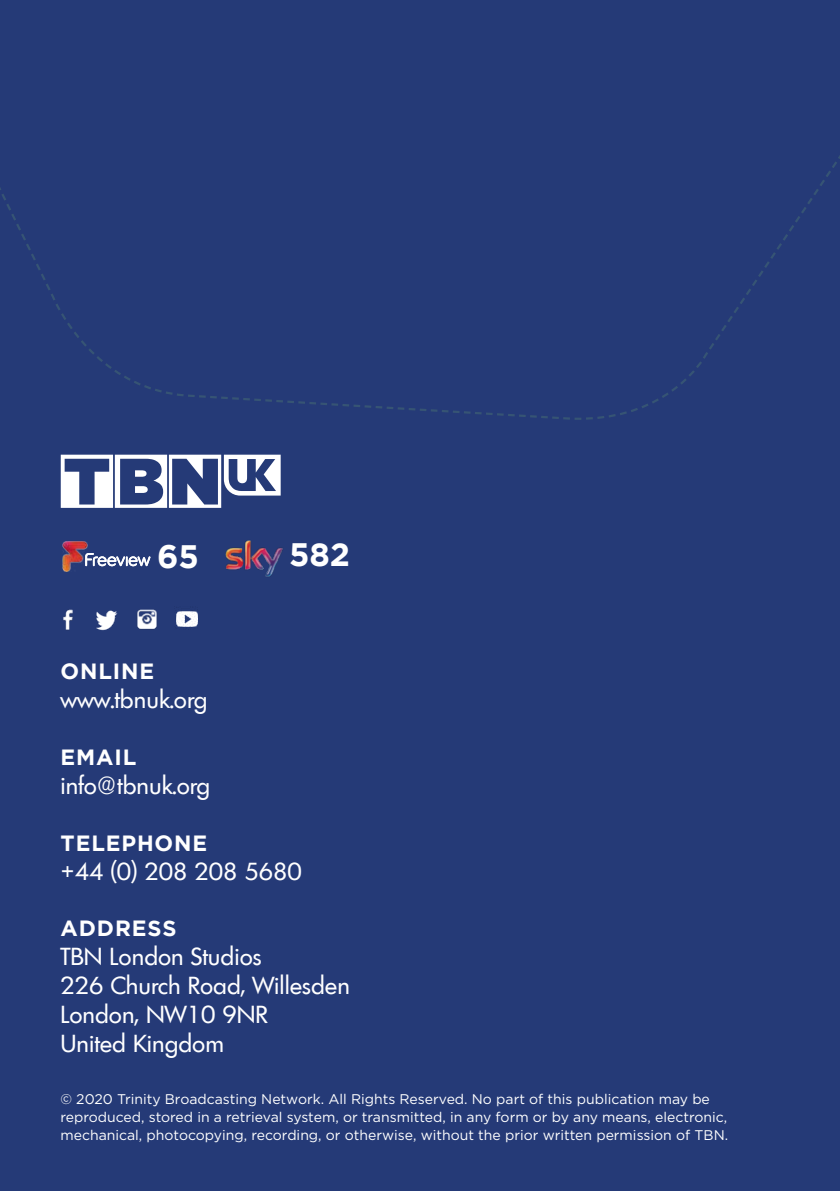
<style>
.page{position:relative;width:840px;height:1191px;background:#fff}
.page>*{position:absolute;margin:0;border:0;box-sizing:border-box;transform-origin:0 0}
.t1{font:700 32.4px "Gotham";color:#fff}
.t2{font:24px/28.8px "Limerick";color:#fff}
.t3{font:700 22px "Gotham";letter-spacing:.04em;color:#fff}
.t4{font:14px/18px "Gotham";color:#fff}
</style>
<div class="page">
<div style="left:0;top:0;width:839px;height:1191px;background:#253a77"></div>
<svg style="left:0;top:157px;width:839px;height:263px"></svg>
<svg style="left:61px;top:455px;width:219px;height:53px"></svg>
<img style="left:62px;top:542px;width:25px;height:30px">
<svg style="left:85px;top:553px;width:65px;height:13px"></svg>
<img style="left:225px;top:540px;width:58px;height:37px">
<img style="left:63px;top:609px;width:10px;height:21px">
<img style="left:137px;top:609px;width:20px;height:21px">
<img style="left:96px;top:610px;width:22px;height:21px">
<img style="left:176px;top:611px;width:22px;height:16px">
<h1 class="t1" style="left:157px;top:538px;width:43px">65</h1>
<h1 class="t1" style="left:289px;top:536px;width:63px">582</h1>
<h3 class="t3" style="left:61px;top:659px;width:95px">ONLINE</h3>
<h2 class="t2" style="left:60px;top:685px;width:148px">www.tbnuk.org</h2>
<h3 class="t3" style="left:61px;top:744px;width:77px">EMAIL</h3>
<h2 class="t2" style="left:60px;top:771px;width:151px">info@tbnuk.org</h2>
<h3 class="t3" style="left:61px;top:830px;width:148px">TELEPHONE</h3>
<h2 class="t2" style="left:60px;top:856px;width:243px">+44 (0) 208 208 5680</h2>
<h3 class="t3" style="left:61px;top:915px;width:117px">ADDRESS</h3>
<h2 class="t2" style="left:60px;top:942px;width:291px">TBN London Studios<br>226 Church Road, Willesden<br>London, NW10 9NR<br>United Kingdom</h2>
<p class="t4" style="left:60px;top:1089px;width:668px">© 2020 Trinity Broadcasting Network. All Rights Reserved. No part of this publication may be reproduced, stored in a retrieval system, or transmitted, in any form or by any means, electronic, mechanical, photocopying, recording, or otherwise, without the prior written permission of TBN.</p>
</div>
